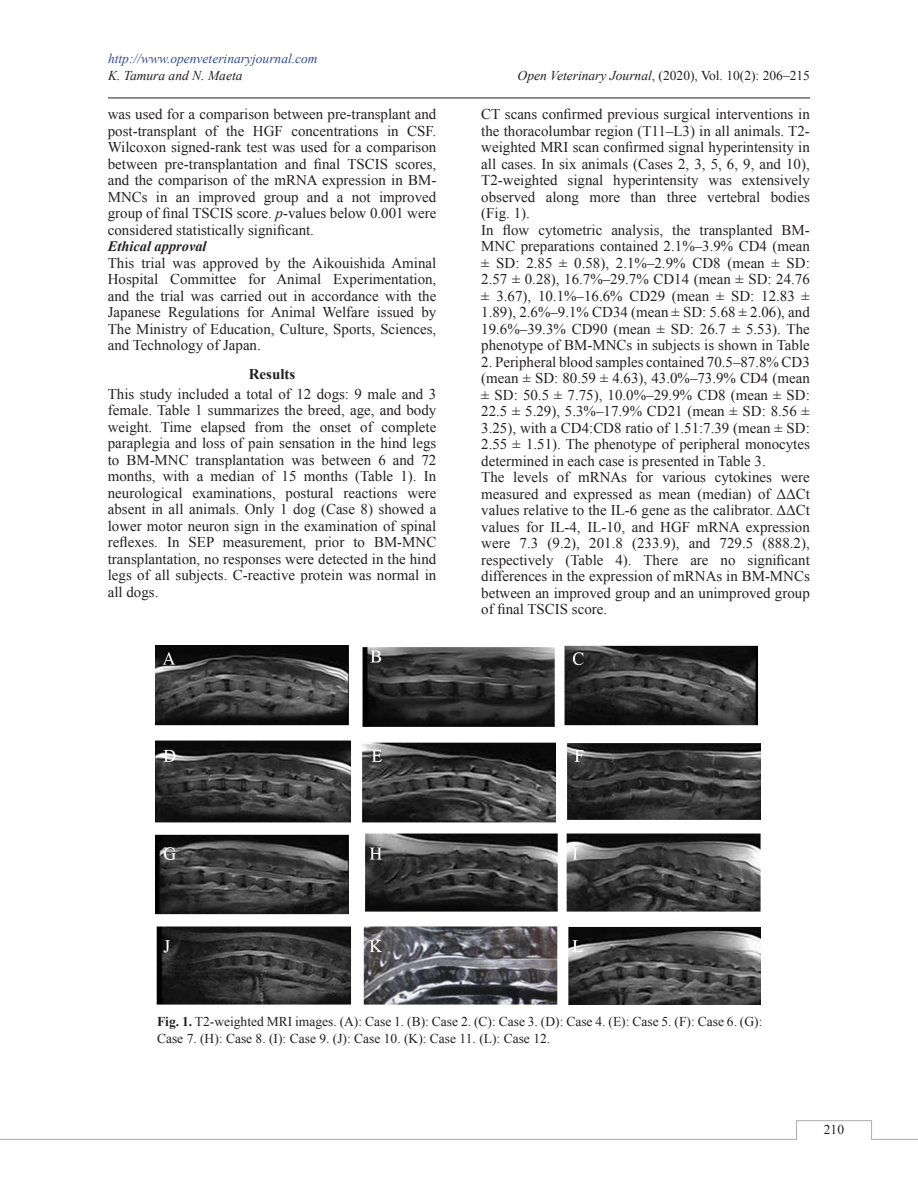
<style>
.page{position:relative;width:918px;height:1188px;background:#fff}
.page>*{position:absolute;margin:0;border:0;box-sizing:border-box;transform-origin:0 0}
.Para{font:15px/16.5px "Times New Roman";color:#231f20;text-align:justify}
.A_Head{font:700 15px "Times New Roman";color:#231f20}
.B_Head{font:italic 700 14.4px "Times New Roman";color:#231f20}
.Fig_Caption{font:13.5px/16.2px "Times New Roman";color:#231f20}
.t1{font:italic 13.5px "Times New Roman";color:#304d94}
.t2{font:italic 13.5px "Times New Roman";color:#231f20}
.s1{font-style:italic}
.s2{font-weight:700}
</style>
<div class="page">
<hr style="left:108px;top:98px;width:702px;height:1px;background:#231f20">
<svg style="left:0;top:1120px;width:918px;height:20px"></svg>
<img style="left:156px;top:646px;width:605px;height:359px">
<p class="t1" style="left:108px;top:50px;width:211px">http://www.openveterinaryjournal.com</p>
<p class="t2" style="left:108px;top:66px;width:136px">K. Tamura and N. Maeta</p>
<p class="Fig_Caption" style="left:518px;top:67px;width:294px"><span class="s1">Open Veterinary Journal</span>, (2020), Vol. 10(2): 206–215</p>
<p class="Para" style="left:108px;top:106px;width:330px">was used for a comparison between pre-transplant and post-transplant of the HGF concentrations in CSF.<br>Wilcoxon signed-rank test was used for a comparison between pre-transplantation and final TSCIS scores, and the comparison of the mRNA expression in BM-MNCs in an improved group and a not improved group of final TSCIS score. <span class="s1">p</span>-values below 0.001 were considered statistically significant.</p>
<p class="B_Head" style="left:108px;top:236px;width:100px">Ethical approval</p>
<p class="Para" style="left:108px;top:254px;width:330px">This trial was approved by the Aikouishida Aminal Hospital Committee for Animal Experimentation, and the trial was carried out in accordance with the Japanese Regulations for Animal Welfare issued by The Ministry of Education, Culture, Sports, Sciences, and Technology of Japan.</p>
<p class="A_Head" style="left:249px;top:363px;width:48px">Results</p>
<p class="Para" style="left:108px;top:385px;width:330px">This study included a total of 12 dogs: 9 male and 3 female. Table 1 summarizes the breed, age, and body weight. Time elapsed from the onset of complete paraplegia and loss of pain sensation in the hind legs to BM-MNC transplantation was between 6 and 72 months, with a median of 15 months (Table 1). In neurological examinations, postural reactions were absent in all animals. Only 1 dog (Case 8) showed a lower motor neuron sign in the examination of spinal reflexes. In SEP measurement, prior to BM-MNC transplantation, no responses were detected in the hind legs of all subjects. C-reactive protein was normal in all dogs.</p>
<p class="Para" style="left:481px;top:106px;width:330px">CT scans confirmed previous surgical interventions in the thoracolumbar region (T11–L3) in all animals. T2- weighted MRI scan confirmed signal hyperintensity in all cases. In six animals (Cases 2, 3, 5, 6, 9, and 10), T2-weighted signal hyperintensity was extensively observed along more than three vertebral bodies (Fig. 1).</p>
<p class="Para" style="left:481px;top:221px;width:330px">In flow cytometric analysis, the transplanted BM-MNC preparations contained 2.1%–3.9% CD4 (mean ± SD: 2.85 ± 0.58), 2.1%–2.9% CD8 (mean ± SD:<br>2.57 ± 0.28), 16.7%–29.7% CD14 (mean ± SD: 24.76 ± 3.67), 10.1%–16.6% CD29 (mean ± SD: 12.83 ± 1.89), 2.6%–9.1% CD34 (mean ± SD: 5.68 ± 2.06), and 19.6%–39.3% CD90 (mean ± SD: 26.7 ± 5.53). The phenotype of BM-MNCs in subjects is shown in Table</p>
<p class="Para" style="left:481px;top:353px;width:330px">2. Peripheral blood samples contained 70.5–87.8% CD3 (mean ± SD: 80.59 ± 4.63), 43.0%–73.9% CD4 (mean ± SD: 50.5 ± 7.75), 10.0%–29.9% CD8 (mean ± SD:<br>22.5 ± 5.29), 5.3%–17.9% CD21 (mean ± SD: 8.56 ± 3.25), with a CD4:CD8 ratio of 1.51:7.39 (mean ± SD:<br>2.55 ± 1.51). The phenotype of peripheral monocytes determined in each case is presented in Table 3.</p>
<p class="Para" style="left:481px;top:469px;width:330px">The levels of mRNAs for various cytokines were measured and expressed as mean (median) of ΔΔCt values relative to the IL-6 gene as the calibrator. ΔΔCt values for IL-4, IL-10, and HGF mRNA expression were 7.3 (9.2), 201.8 (233.9), and 729.5 (888.2), respectively (Table 4). There are no significant differences in the expression of mRNAs in BM-MNCs between an improved group and an unimproved group of final TSCIS score.</p>
<p class="Fig_Caption" style="left:157px;top:1013px;width:607px"><span class="s2">Fig. 1.</span> T2-weighted MRI images. (A): Case 1. (B): Case 2. (C): Case 3. (D): Case 4. (E): Case 5. (F): Case 6. (G):<br>Case 7. (H): Case 8. (I): Case 9. (J): Case 10. (K): Case 11. (L): Case 12.</p>
<p class="Fig_Caption" style="left:824px;top:1121px;width:22px">210</p>
</div>
